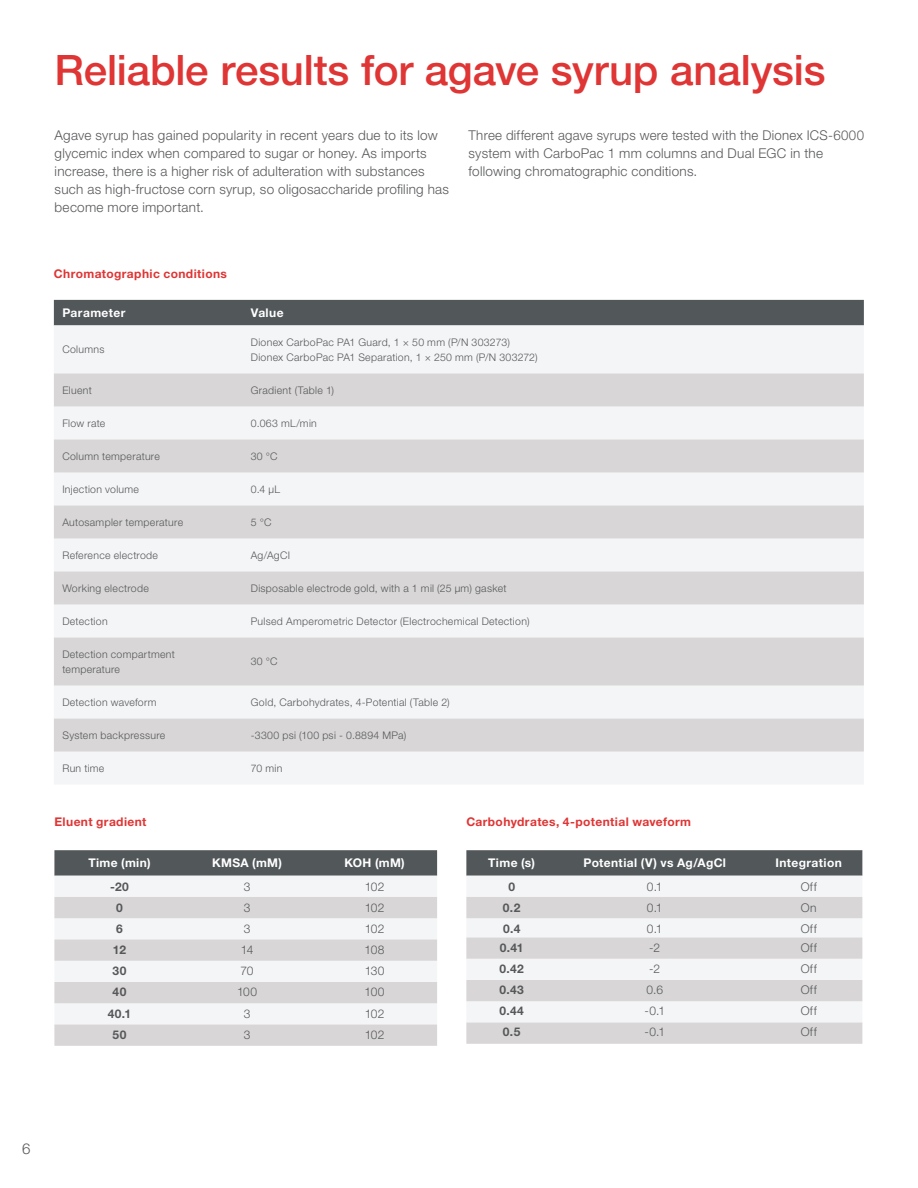
<style>
.page{position:relative;width:918px;height:1188px;background:#fff}
.page>*{position:absolute;margin:0;border:0;box-sizing:border-box;transform-origin:0 0}
.t1{font:500 42px "Helvetica Neue LT Std";letter-spacing:-.005em;color:#df3534}
.t2{font:300 15px "Helvetica Neue LT Std";color:#57585a}
.t3{font:300 13.5px/18px "Helvetica Neue LT Std";letter-spacing:.02em;color:#57585a}
.t4{font:300 12px "Helvetica Neue LT Std";letter-spacing:.03em;color:#57585a}
.t5{font:700 12px "Helvetica Neue LT Std";letter-spacing:.03em;color:#fff}
.t6{font:700 12px "Helvetica Neue LT Std";letter-spacing:.03em;color:#df3534}
.t7{font:700 12px "Helvetica Neue LT Std";letter-spacing:.045em;color:#57585a}
.t8{font:300 10.5px/15px "Helvetica Neue LT Std";letter-spacing:.03em;color:#57585a}
</style>
<div class="page">
<svg style="left:54px;top:850px;width:383px;height:26px;background:#565b5e"></svg>
<div style="left:55px;top:876px;width:382px;height:21px;background:#f4f5f6"></div>
<svg style="left:54px;top:897px;width:383px;height:149px;fill:#d8d6d7"></svg>
<svg style="left:466px;top:850px;width:396px;height:26px;background:#565b5e"></svg>
<div style="left:467px;top:876px;width:395px;height:21px;background:#f4f5f6"></div>
<svg style="left:466px;top:897px;width:396px;height:147px;fill:#d8d6d7"></svg>
<div style="left:54px;top:300px;width:810px;height:25px;background:#52575a"></div>
<div style="left:54px;top:325px;width:810px;height:459px;background:#f4f5f6"></div>
<svg style="left:54px;top:373px;width:810px;height:379px;fill:#d8d6d7"></svg>
<h1 class="t1" style="left:55px;top:45px;width:772px">Reliable results for agave syrup analysis</h1>
<p class="t3" style="left:55px;top:126px;width:396px">Agave syrup has gained popularity in recent years due to its low glycemic index when compared to sugar or honey. As imports increase, there is a higher risk of adulteration with substances such as high-fructose corn syrup, so oligosaccharide profiling has become more important.</p>
<p class="t3" style="left:469px;top:126px;width:397px">Three different agave syrups were tested with the Dionex ICS-6000 system with CarboPac 1 mm columns and Dual EGC in the following chromatographic conditions.</p>
<p class="t6" style="left:54px;top:266px;width:175px">Chromatographic conditions</p>
<p class="t5" style="left:62px;top:305px;width:64px">Parameter</p>
<p class="t5" style="left:251px;top:305px;width:34px">Value</p>
<p class="t8" style="left:62px;top:342px;width:44px">Columns</p>
<p class="t8" style="left:251px;top:334px;width:288px">Dionex CarboPac PA1 Guard, 1 × 50 mm (P/N 303273)<br>Dionex CarboPac PA1 Separation, 1 × 250 mm (P/N 303272)</p>
<p class="t8" style="left:62px;top:382px;width:31px">Eluent</p>
<p class="t8" style="left:251px;top:382px;width:85px">Gradient (Table 1)</p>
<p class="t8" style="left:62px;top:415px;width:44px">Flow rate</p>
<p class="t8" style="left:251px;top:415px;width:68px">0.063 mL/min</p>
<p class="t8" style="left:62px;top:448px;width:99px">Column temperature</p>
<p class="t8" style="left:251px;top:448px;width:28px">30 °C</p>
<p class="t8" style="left:62px;top:481px;width:78px">Injection volume</p>
<p class="t8" style="left:251px;top:481px;width:31px">0.4 µL</p>
<p class="t8" style="left:62px;top:514px;width:122px">Autosampler temperature</p>
<p class="t8" style="left:251px;top:514px;width:22px">5 °C</p>
<p class="t8" style="left:62px;top:547px;width:97px">Reference electrode</p>
<p class="t8" style="left:251px;top:547px;width:41px">Ag/AgCI</p>
<p class="t8" style="left:62px;top:580px;width:88px">Working electrode</p>
<p class="t8" style="left:251px;top:580px;width:257px">Disposable electrode gold, with a 1 mil (25 µm) gasket</p>
<p class="t8" style="left:62px;top:613px;width:47px">Detection</p>
<p class="t8" style="left:251px;top:613px;width:280px">Pulsed Amperometric Detector (Electrochemical Detection)</p>
<p class="t8" style="left:62px;top:646px;width:114px">Detection compartment temperature</p>
<p class="t8" style="left:251px;top:654px;width:28px">30 °C</p>
<p class="t8" style="left:62px;top:694px;width:96px">Detection waveform</p>
<p class="t8" style="left:251px;top:694px;width:200px">Gold, Carbohydrates, 4-Potential (Table 2)</p>
<p class="t8" style="left:62px;top:727px;width:105px">System backpressure</p>
<p class="t8" style="left:251px;top:727px;width:157px">-3300 psi (100 psi - 0.8894 MPa)</p>
<p class="t8" style="left:62px;top:760px;width:44px">Run time</p>
<p class="t8" style="left:251px;top:760px;width:33px">70 min</p>
<p class="t6" style="left:54px;top:815px;width:94px">Eluent gradient</p>
<p class="t6" style="left:466px;top:815px;width:226px">Carbohydrates, 4-potential waveform</p>
<p class="t5" style="left:88px;top:855px;width:64px">Time (min)</p>
<p class="t5" style="left:212px;top:855px;width:72px">KMSA (mM)</p>
<p class="t5" style="left:344px;top:855px;width:62px">KOH (mM)</p>
<p class="t7" style="left:110px;top:879px;width:20px">-20</p>
<p class="t4" style="left:244px;top:879px;width:8px">3</p>
<p class="t4" style="left:365px;top:879px;width:21px">102</p>
<p class="t7" style="left:116px;top:900px;width:8px">0</p>
<p class="t4" style="left:244px;top:900px;width:8px">3</p>
<p class="t4" style="left:365px;top:900px;width:21px">102</p>
<p class="t7" style="left:116px;top:921px;width:8px">6</p>
<p class="t4" style="left:244px;top:921px;width:8px">3</p>
<p class="t4" style="left:365px;top:921px;width:21px">102</p>
<p class="t7" style="left:113px;top:942px;width:15px">12</p>
<p class="t4" style="left:241px;top:942px;width:14px">14</p>
<p class="t4" style="left:365px;top:942px;width:21px">108</p>
<p class="t7" style="left:113px;top:963px;width:15px">30</p>
<p class="t4" style="left:240px;top:963px;width:15px">70</p>
<p class="t4" style="left:365px;top:963px;width:21px">130</p>
<p class="t7" style="left:113px;top:984px;width:15px">40</p>
<p class="t4" style="left:237px;top:984px;width:22px">100</p>
<p class="t4" style="left:365px;top:984px;width:22px">100</p>
<p class="t7" style="left:108px;top:1007px;width:25px">40.1</p>
<p class="t4" style="left:244px;top:1007px;width:8px">3</p>
<p class="t4" style="left:365px;top:1007px;width:21px">102</p>
<p class="t7" style="left:113px;top:1028px;width:15px">50</p>
<p class="t4" style="left:244px;top:1028px;width:8px">3</p>
<p class="t4" style="left:365px;top:1028px;width:21px">102</p>
<p class="t5" style="left:488px;top:855px;width:48px">Time (s)</p>
<p class="t5" style="left:584px;top:855px;width:144px">Potential (V) vs Ag/AgCl</p>
<p class="t5" style="left:776px;top:855px;width:68px">Integration</p>
<p class="t7" style="left:508px;top:879px;width:8px">0</p>
<p class="t4" style="left:647px;top:879px;width:17px">0.1</p>
<p class="t4" style="left:801px;top:879px;width:18px">Off</p>
<p class="t7" style="left:503px;top:900px;width:19px">0.2</p>
<p class="t4" style="left:647px;top:900px;width:17px">0.1</p>
<p class="t4" style="left:801px;top:900px;width:17px">On</p>
<p class="t7" style="left:503px;top:921px;width:19px">0.4</p>
<p class="t4" style="left:647px;top:921px;width:17px">0.1</p>
<p class="t4" style="left:801px;top:921px;width:18px">Off</p>
<p class="t7" style="left:500px;top:941px;width:25px">0.41</p>
<p class="t4" style="left:649px;top:941px;width:13px">-2</p>
<p class="t4" style="left:801px;top:941px;width:18px">Off</p>
<p class="t7" style="left:500px;top:962px;width:26px">0.42</p>
<p class="t4" style="left:649px;top:962px;width:13px">-2</p>
<p class="t4" style="left:801px;top:962px;width:18px">Off</p>
<p class="t7" style="left:499px;top:983px;width:26px">0.43</p>
<p class="t4" style="left:646px;top:983px;width:18px">0.6</p>
<p class="t4" style="left:801px;top:983px;width:18px">Off</p>
<p class="t7" style="left:499px;top:1004px;width:26px">0.44</p>
<p class="t4" style="left:645px;top:1004px;width:22px">-0.1</p>
<p class="t4" style="left:801px;top:1004px;width:18px">Off</p>
<p class="t7" style="left:503px;top:1025px;width:19px">0.5</p>
<p class="t4" style="left:645px;top:1025px;width:22px">-0.1</p>
<p class="t4" style="left:801px;top:1025px;width:18px">Off</p>
<h2 class="t2" style="left:22px;top:1139px;width:10px">6</h2>
</div>
